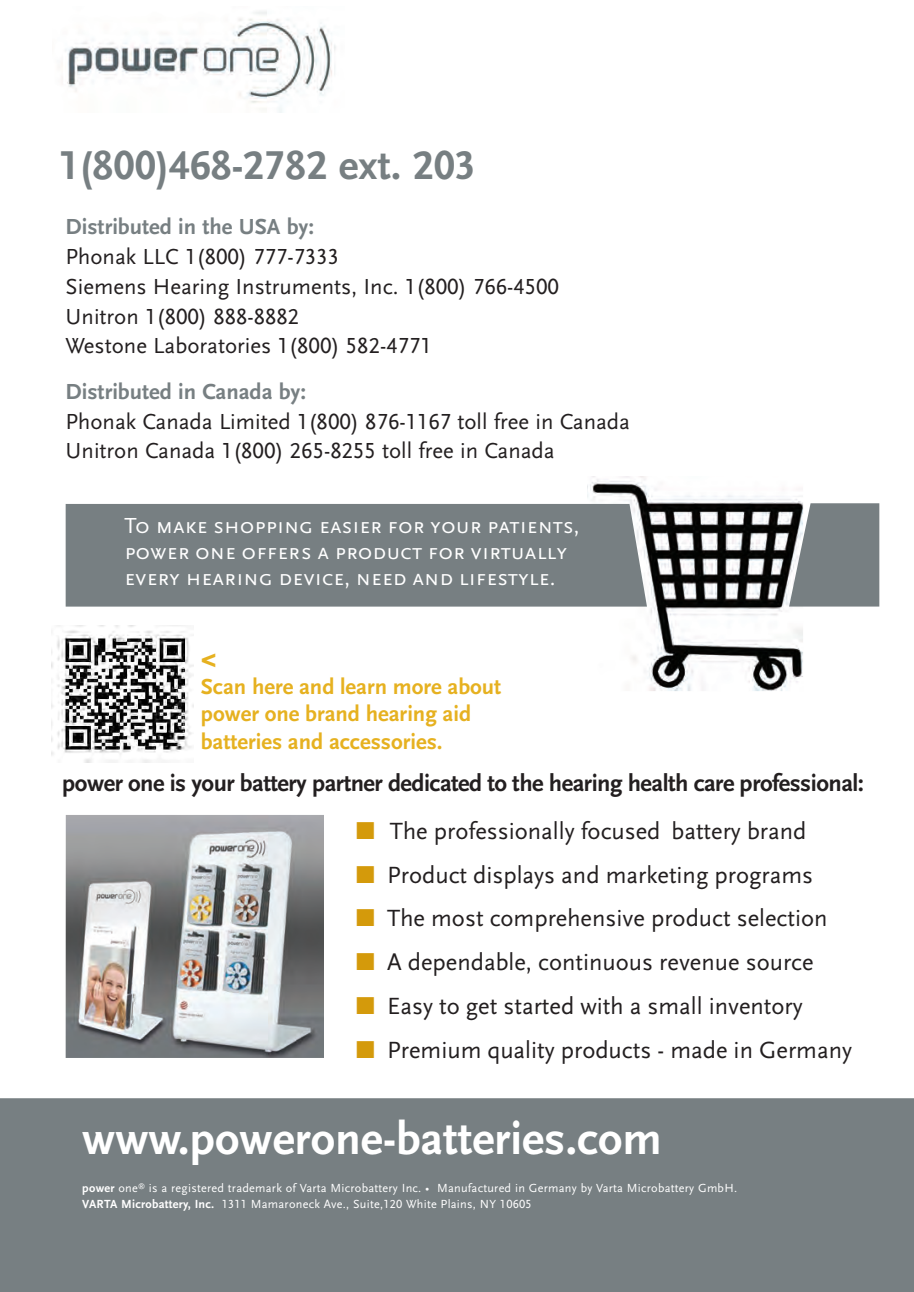
<style>
.page{position:relative;width:914px;height:1292px;background:#fff}
.page>*{position:absolute;margin:0;border:0;box-sizing:border-box;transform-origin:0 0}
.t1{font:700 47.25px "Scala Sans LF";color:#fff}
.t2{font:700 42px "Scala Sans LF";color:#777f82}
.t3{font:900 26.25px "Univers";color:#e6b120}
.t4{font:24.5px "Scala Sans";color:#231f20}
.t5{font:700 24.5px "Scala Sans";letter-spacing:-.02em;color:#231f20}
.t6{font:22.75px "Scala Sans LF";color:#231f20}
.t7{font:22.75px/26.2px "Scala Sans Caps";color:#fff}
.t8{font:700 22.75px/27.3px "Scala Sans LF";color:#e6b120}
.t9{font:700 22.75px "Scala Sans";color:#777f82}
._2_copy{font:12.25px "Scala Sans LF";letter-spacing:.02em;color:#fff}
.s1{color:#d49a0b}
.s2{font-weight:700}
</style>
<div class="page">
<div style="left:0;top:1098px;width:914px;height:194px;background:#777f82"></div>
<img style="left:61px;top:11px;width:275px;height:101px">
<img style="left:66px;top:815px;width:258px;height:243px">
<img style="left:587px;top:476px;width:221px;height:215px">
<div style="left:66px;top:504px;width:581px;height:102px;background:#777f82"></div>
<img style="left:52px;top:625px;width:141px;height:137px">
<svg style="left:789px;top:503px;width:90px;height:103px"></svg>
<p class="t2" style="left:59px;top:142px;width:418px">1(800)468-2782 ext. 203</p>
<p class="t9" style="left:66px;top:214px;width:250px">Distributed in the USA by:</p>
<p class="t6" style="left:66px;top:244px;width:275px">Phonak LLC 1(800) 777-7333</p>
<p class="t6" style="left:66px;top:274px;width:495px">Siemens Hearing Instruments, Inc. 1(800) 766-4500</p>
<p class="t6" style="left:66px;top:304px;width:235px">Unitron 1(800) 888-8882</p>
<p class="t6" style="left:66px;top:333px;width:367px">Westone Laboratories 1(800) 582-4771</p>
<p class="t9" style="left:66px;top:379px;width:242px">Distributed in Canada by:</p>
<p class="t6" style="left:66px;top:409px;width:566px">Phonak Canada Limited 1(800) 876-1167 toll free in Canada</p>
<p class="t6" style="left:66px;top:438px;width:490px">Unitron Canada 1(800) 265-8255 toll free in Canada</p>
<p class="t7" style="left:124px;top:512px;width:456px">To make shopping easier for your patients,</p>
<p class="t7" style="left:124px;top:539px;width:444px">power one offers a product for virtually every hearing device, need and lifestyle.</p>
<p class="t3" style="left:201px;top:640px;width:17px">&lt;</p>
<p class="t8" style="left:201px;top:673px;width:302px">Scan here and learn more about power one brand hearing aid batteries and accessories.</p>
<p class="t5" style="left:62px;top:770px;width:803px">power one is your battery partner dedicated to the hearing health care professional:</p>
<p class="t4" style="left:356px;top:817px;width:451px"><span class="s1">■</span> The professionally focused battery brand</p>
<p class="t4" style="left:356px;top:861px;width:458px"><span class="s1">■</span> Product displays and marketing programs</p>
<p class="t4" style="left:356px;top:905px;width:472px"><span class="s1">■</span> The most comprehensive product selection</p>
<p class="t4" style="left:356px;top:948px;width:459px"><span class="s1">■</span> A dependable, continuous revenue source</p>
<p class="t4" style="left:356px;top:992px;width:448px"><span class="s1">■</span> Easy to get started with a small inventory</p>
<p class="t4" style="left:356px;top:1036px;width:497px"><span class="s1">■</span> Premium quality products - made in Germany</p>
<p class="t1" style="left:82px;top:1112px;width:581px">www.powerone-batteries.com</p>
<p class="_2_copy" style="left:82px;top:1181px;width:656px"><span class="s2">power</span> one<sup>®</sup> is a registered trademark of Varta Microbattery Inc. • Manufactured in Germany by Varta Microbattery GmbH.</p>
<p class="_2_copy" style="left:82px;top:1197px;width:451px"><span class="s2">VARTA Microbattery, Inc.</span> 1311 Mamaroneck Ave., Suite,120 White Plains, NY 10605</p>
</div>
